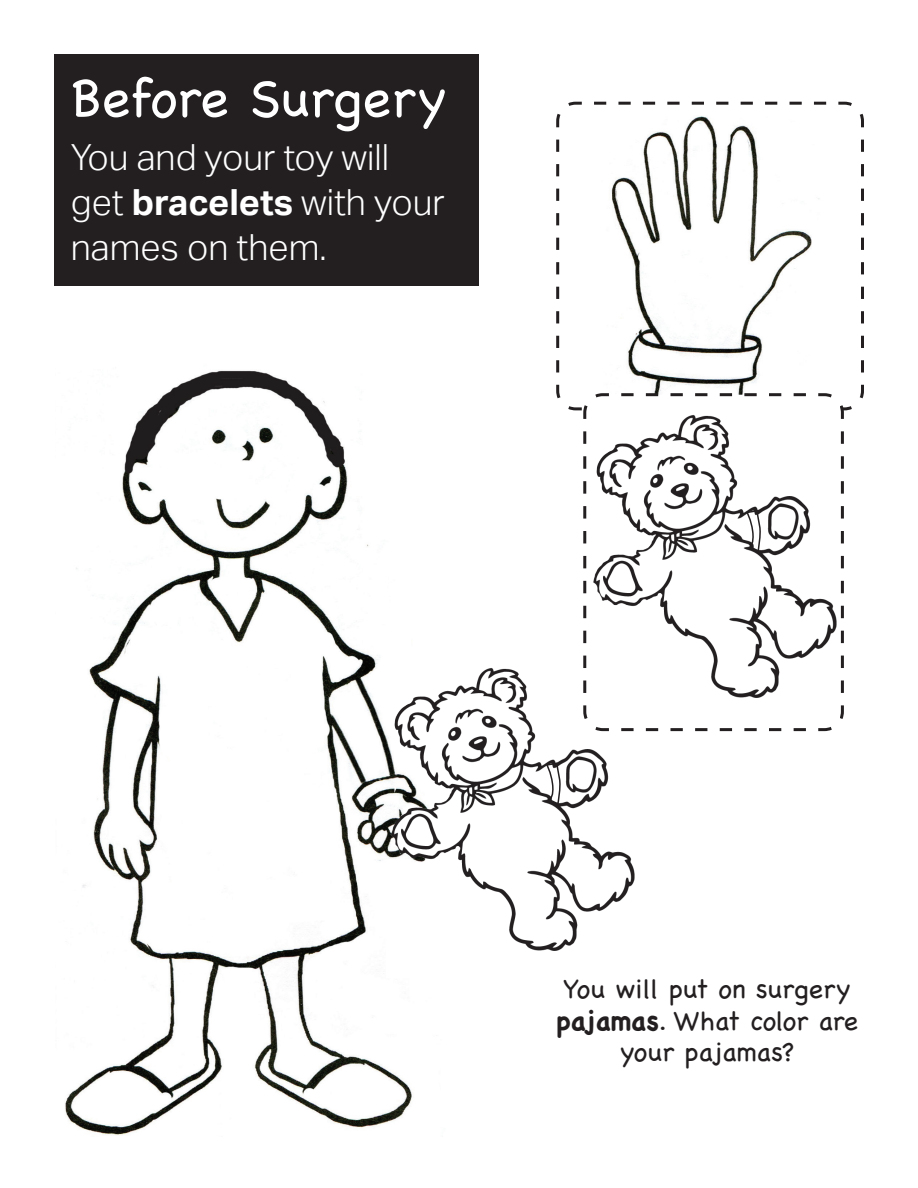
<style>
.page{position:relative;width:918px;height:1188px;background:#fff}
.page>*{position:absolute;margin:0;border:0;box-sizing:border-box;transform-origin:0 0}
.t1{font:54px "Chalkboard";color:#fff}
.t2{font:300 36px/45px "Aktiv Grotesk";color:#fff}
.t3{font:27px/31.5px "Chalkboard";color:#231f20;text-align:center}
.s1{font-weight:700}
</style>
<div class="page">
<img style="left:65px;top:370px;width:347px;height:765px">
<img style="left:387px;top:652px;width:248px;height:325px">
<svg style="left:545px;top:763px;width:16px;height:43px"></svg>
<div style="left:54px;top:54px;width:424px;height:231px;background:#231f20"></div>
<svg style="left:556px;top:101px;width:308px;height:310px"></svg>
<img style="left:597px;top:116px;width:227px;height:276px">
<svg style="left:582px;top:392px;width:263px;height:341px"></svg>
<img style="left:589px;top:400px;width:251px;height:325px">
<svg style="left:745px;top:511px;width:16px;height:43px"></svg>
<h1 class="t1" style="left:71px;top:66px;width:377px">Before Surgery</h1>
<h2 class="t2" style="left:71px;top:136px;width:375px">You and your toy will get <span class="s1">bracelets</span> with your names on them.</h2>
<p class="t3" style="left:556px;top:973px;width:304px">You will put on surgery <span class="s1">pajamas</span>. What color are your pajamas?</p>
</div>
